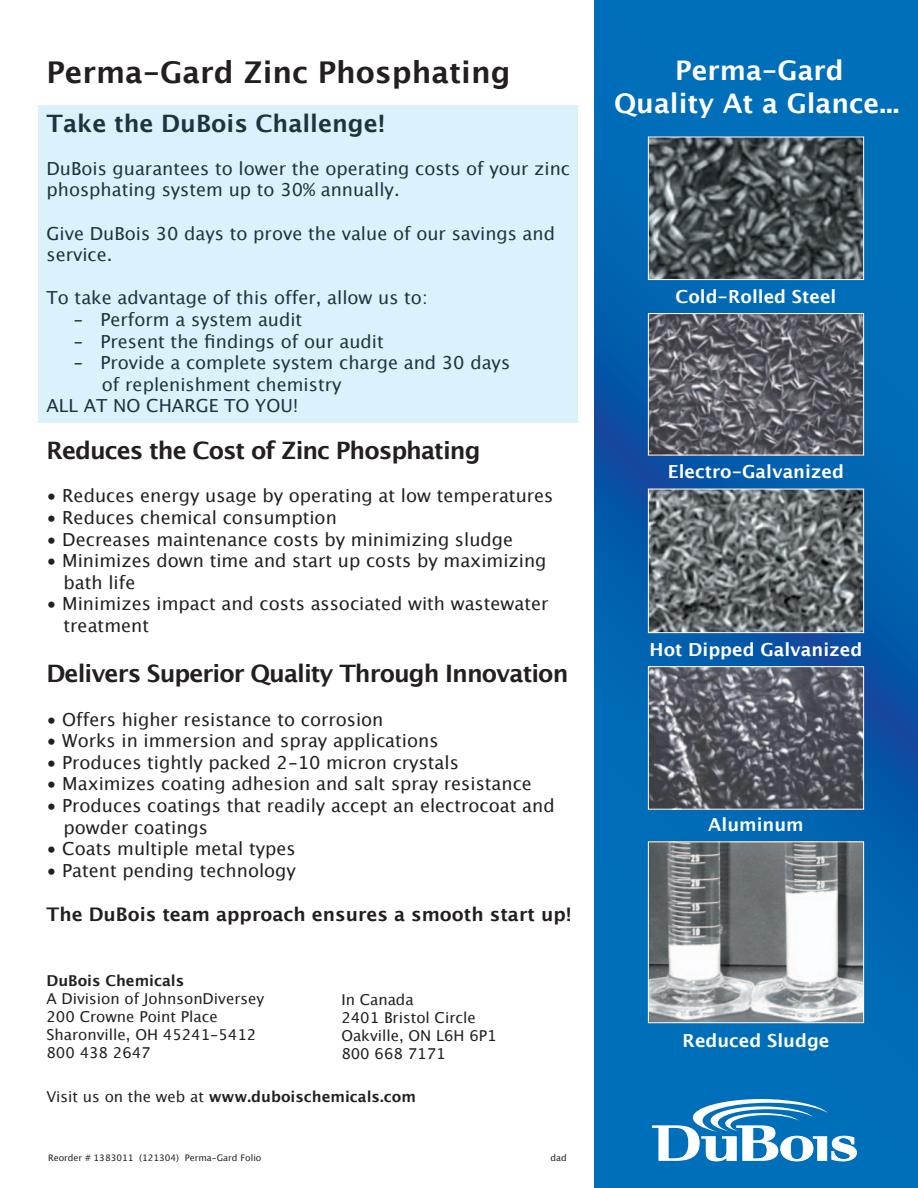
<style>
.page{position:relative;width:918px;height:1188px;background:#fff}
.page>*{position:absolute;margin:0;border:0;box-sizing:border-box;transform-origin:0 0}
.t1{font:700 30px "Lucida Grande";color:#231f20}
.t2{font:700 27px "Lucida Grande";color:#fff}
.t3{font:700 24px "Lucida Grande";letter-spacing:-.04em;color:#231f20}
.t4{font:700 24px "Lucida Grande";color:#231f20}
.t5{font:700 18.75px "Lucida Grande";color:#231f20}
.t6{font:18px/21.6px "Lucida Grande";color:#231f20}
.t7{font:700 18px "Lucida Grande";color:#fff}
.t8{font:15px "Lucida Grande";color:#231f20}
.t9{font:700 15px "Lucida Grande";color:#231f20}
.t10{font:9px "Lucida Grande";color:#231f20}
.s1{font-weight:400}
</style>
<div class="page">
<svg style="left:594px;top:0;width:324px;height:1188px;background:#0268b4"></svg>
<img style="left:650px;top:139px;width:212px;height:139px">
<div style="left:648px;top:137px;width:216px;height:143px;border:1px solid #fff"></div>
<img style="left:650px;top:315px;width:212px;height:138px">
<div style="left:648px;top:313px;width:216px;height:142px;border:1px solid #fff"></div>
<img style="left:650px;top:491px;width:212px;height:140px">
<div style="left:648px;top:489px;width:216px;height:144px;border:1px solid #fff"></div>
<svg style="left:652px;top:1099px;width:205px;height:63px"></svg>
<img style="left:650px;top:668px;width:212px;height:140px">
<div style="left:648px;top:666px;width:216px;height:144px;border:1px solid #fff"></div>
<img style="left:650px;top:844px;width:212px;height:177px">
<div style="left:648px;top:842px;width:216px;height:181px;border:1px solid #fff"></div>
<div style="left:38px;top:105px;width:540px;height:318px;background:#d9f2fc"></div>
<p class="t1" style="left:46px;top:53px;width:466px">Perma-Gard Zinc Phosphating</p>
<p class="t4" style="left:46px;top:108px;width:340px">Take the DuBois Challenge!</p>
<p class="t6" style="left:46px;top:158px;width:525px">DuBois guarantees to lower the operating costs of your zinc phosphating system up to 30% annually.</p>
<p class="t6" style="left:46px;top:223px;width:510px">Give DuBois 30 days to prove the value of our savings and service.</p>
<p class="t6" style="left:46px;top:288px;width:383px">To take advantage of this offer, allow us to:</p>
<p class="t6" style="left:74px;top:310px;width:230px">- Perform a system audit</p>
<p class="t6" style="left:74px;top:331px;width:312px">- Present the findings of our audit</p>
<p class="t6" style="left:74px;top:353px;width:438px">- Provide a complete system charge and 30 days</p>
<p class="t6" style="left:102px;top:374px;width:241px">of replenishment chemistry</p>
<p class="t6" style="left:46px;top:396px;width:254px">ALL AT NO CHARGE TO YOU!</p>
<p class="t3" style="left:46px;top:435px;width:436px">Reduces the Cost of Zinc Phosphating</p>
<p class="t6" style="left:46px;top:486px;width:508px">• Reduces energy usage by operating at low temperatures</p>
<p class="t6" style="left:46px;top:508px;width:292px">• Reduces chemical consumption</p>
<p class="t6" style="left:46px;top:529px;width:468px">• Decreases maintenance costs by minimizing sludge</p>
<p class="t6" style="left:46px;top:551px;width:501px">• Minimizes down time and start up costs by maximizing</p>
<p class="t6" style="left:64px;top:572px;width:73px">bath life</p>
<p class="t6" style="left:46px;top:594px;width:504px">• Minimizes impact and costs associated with wastewater</p>
<p class="t6" style="left:64px;top:616px;width:87px">treatment</p>
<p class="t3" style="left:46px;top:658px;width:523px">Delivers Superior Quality Through Innovation</p>
<p class="t6" style="left:46px;top:709px;width:338px">• Offers higher resistance to corrosion</p>
<p class="t6" style="left:46px;top:731px;width:394px">• Works in immersion and spray applications</p>
<p class="t6" style="left:46px;top:752px;width:414px">• Produces tightly packed 2-10 micron crystals</p>
<p class="t6" style="left:46px;top:774px;width:487px">• Maximizes coating adhesion and salt spray resistance</p>
<p class="t6" style="left:46px;top:796px;width:510px">• Produces coatings that readily accept an electrocoat and</p>
<p class="t6" style="left:64px;top:817px;width:146px">powder coatings</p>
<p class="t6" style="left:46px;top:839px;width:251px">• Coats multiple metal types</p>
<p class="t6" style="left:46px;top:860px;width:251px">• Patent pending technology</p>
<p class="t5" style="left:46px;top:902px;width:527px">The DuBois team approach ensures a smooth start up!</p>
<p class="t9" style="left:46px;top:971px;width:139px">DuBois Chemicals</p>
<p class="t8" style="left:46px;top:989px;width:219px">A Division of JohnsonDiversey</p>
<p class="t8" style="left:46px;top:1007px;width:173px">200 Crowne Point Place</p>
<p class="t8" style="left:46px;top:1025px;width:211px">Sharonville, OH 45241-5412</p>
<p class="t8" style="left:46px;top:1043px;width:106px">800 438 2647</p>
<p class="t8" style="left:341px;top:990px;width:74px">In Canada</p>
<p class="t8" style="left:341px;top:1008px;width:136px">2401 Bristol Circle</p>
<p class="t8" style="left:341px;top:1026px;width:157px">Oakville, ON L6H 6P1</p>
<p class="t8" style="left:341px;top:1044px;width:106px">800 668 7171</p>
<p class="t9" style="left:46px;top:1087px;width:371px"><span class="s1">Visit us on the web at</span> www.duboischemicals.com</p>
<p class="t10" style="left:48px;top:1152px;width:215px">Reorder # 1383011 (121304) Perma-Gard Folio</p>
<p class="t10" style="left:550px;top:1152px;width:18px">dad</p>
<p class="t2" style="left:675px;top:53px;width:170px">Perma-Gard</p>
<p class="t2" style="left:614px;top:86px;width:287px">Quality At a Glance...</p>
<p class="t7" style="left:676px;top:285px;width:162px">Cold-Rolled Steel</p>
<p class="t7" style="left:668px;top:460px;width:178px">Electro-Galvanized</p>
<p class="t7" style="left:650px;top:638px;width:214px">Hot Dipped Galvanized</p>
<p class="t7" style="left:708px;top:813px;width:97px">Aluminum</p>
<p class="t7" style="left:683px;top:1029px;width:148px">Reduced Sludge</p>
</div>
